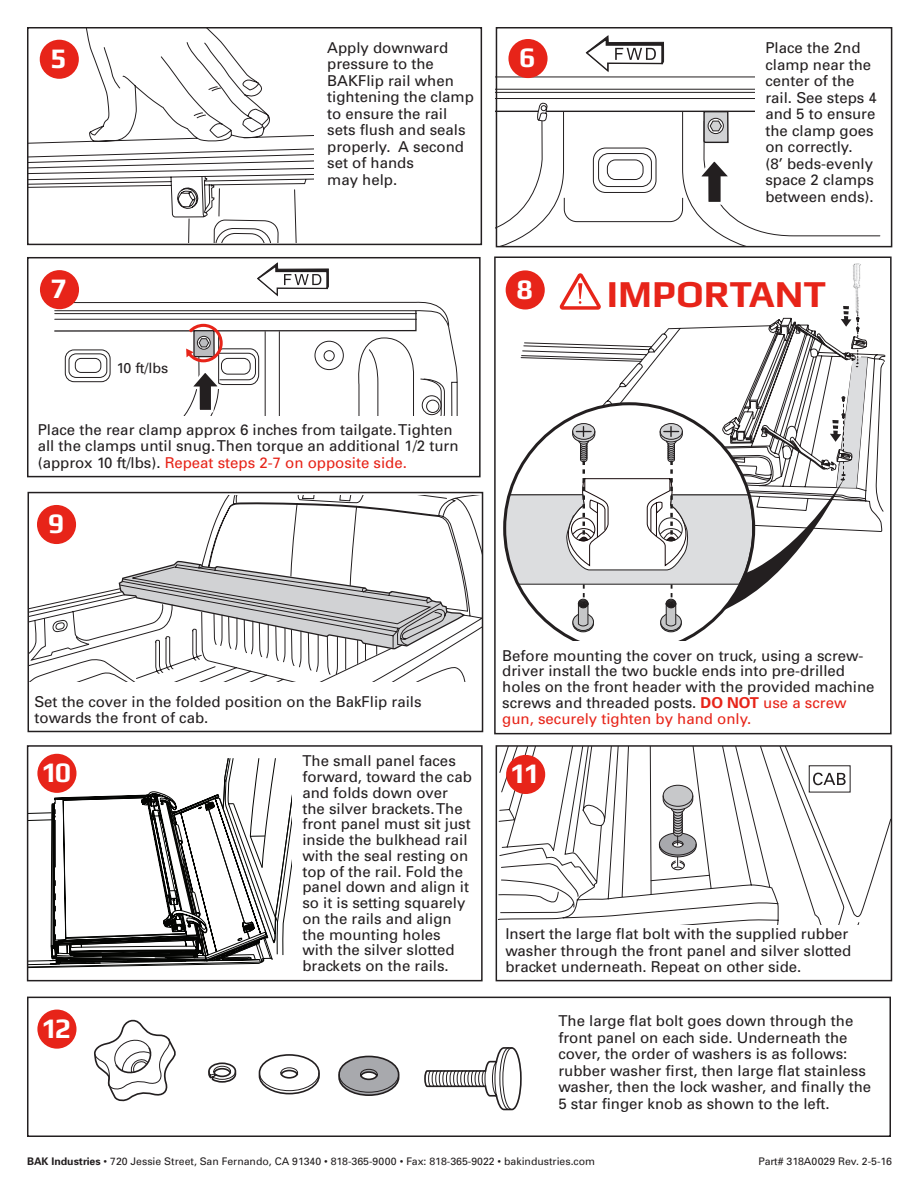
<style>
.page{position:relative;width:918px;height:1188px;background:#fff}
.page>*{position:absolute;margin:0;border:0;box-sizing:border-box;transform-origin:0 0}
.t1{font:700 38.25px "Play";color:#e72419}
.t2{font:700 28.35px "Play";color:#fff}
.t3{font:15px/16.5px "Univers";color:#231f20}
.t4{font:14.25px "Univers";letter-spacing:-.01em;color:#231f20}
.t5{font:10.5px "Univers";color:#231f20}
.s1{color:#e72419}
.s2{font-weight:700;color:#e72419}
.s3{font-weight:700}
</style>
<div class="page">
<svg style="left:30px;top:30px;width:283px;height:212px"></svg>
<svg style="left:193px;top:86px;width:28px;height:33px"></svg>
<svg style="left:220px;top:495px;width:260px;height:14px"></svg>
<svg style="left:31px;top:509px;width:449px;height:172px"></svg>
<svg style="left:30px;top:768px;width:262px;height:200px"></svg>
<svg style="left:338px;top:1055px;width:62px;height:41px"></svg>
<svg style="left:258px;top:1054px;width:62px;height:41px"></svg>
<svg style="left:208px;top:1062px;width:29px;height:21px"></svg>
<svg style="left:94px;top:1019px;width:82px;height:83px"></svg>
<svg style="left:424px;top:1047px;width:98px;height:64px"></svg>
<hr style="left:496px;top:98px;width:384px;height:1px;background:#231f20">
<hr style="left:496px;top:92px;width:384px;height:1px;background:#231f20">
<hr style="left:496px;top:89px;width:384px;height:1px;background:#231f20">
<hr style="left:496px;top:77px;width:384px;height:1px;background:#231f20">
<svg style="left:499px;top:110px;width:37px;height:1px"></svg>
<svg style="left:536px;top:103px;width:219px;height:8px"></svg>
<svg style="left:703px;top:110px;width:26px;height:1px"></svg>
<svg style="left:499px;top:111px;width:382px;height:133px"></svg>
<svg style="left:564px;top:147px;width:119px;height:75px"></svg>
<svg style="left:692px;top:155px;width:45px;height:51px"></svg>
<svg style="left:585px;top:35px;width:79px;height:37px"></svg>
<svg style="left:54px;top:301px;width:388px;height:8px"></svg>
<svg style="left:257px;top:263px;width:72px;height:34px"></svg>
<svg style="left:54px;top:309px;width:403px;height:107px"></svg>
<svg style="left:868px;top:353px;width:18px;height:179px"></svg>
<img style="left:853px;top:264px;width:8px;height:9px">
<svg style="left:499px;top:748px;width:390px;height:177px"></svg>
<svg style="left:813px;top:773px;width:33px;height:12px"></svg>
<svg style="left:651px;top:784px;width:59px;height:97px"></svg>
<div style="left:508px;top:39px;width:40px;height:39px;background:#e72419;border-radius:50%"></div>
<div style="left:40px;top:40px;width:39px;height:39px;background:#e72419;border-radius:50%"></div>
<div style="left:37px;top:505px;width:39px;height:39px;background:#e72419;border-radius:50%"></div>
<div style="left:506px;top:755px;width:39px;height:39px;background:#e72419;border-radius:50%"></div>
<div style="left:37px;top:754px;width:40px;height:39px;background:#e72419;border-radius:50%"></div>
<div style="left:37px;top:1010px;width:40px;height:39px;background:#e72419;border-radius:50%"></div>
<div style="left:40px;top:270px;width:39px;height:39px;background:#e72419;border-radius:50%"></div>
<div style="left:756px;top:61px;width:162px;height:66px;background:#fff"></div>
<svg style="left:506px;top:270px;width:39px;height:40px"></svg>
<svg style="left:504px;top:273px;width:364px;height:367px"></svg>
<div style="left:496px;top:27px;width:396px;height:220px;border:2px solid #231f20"></div>
<div style="left:27px;top:27px;width:455px;height:218px;border:2px solid #231f20"></div>
<div style="left:28px;top:492px;width:455px;height:240px;border:2px solid #231f20"></div>
<div style="left:496px;top:745px;width:396px;height:236px;border:2px solid #231f20"></div>
<div style="left:27px;top:745px;width:456px;height:236px;border:2px solid #231f20"></div>
<div style="left:27px;top:997px;width:864px;height:140px;border:2px solid #231f20"></div>
<div style="left:27px;top:257px;width:454px;height:220px;border:2px solid #231f20"></div>
<div style="left:494px;top:256px;width:398px;height:478px;border:2px solid #231f20"></div>
<p class="t2" style="left:51px;top:41px;width:18px">5</p>
<p class="t3" style="left:327px;top:39px;width:148px">Apply downward pressure to the<br>BAKFlip rail when tightening the clamp to ensure the rail sets flush and seals properly. A second set of hands<br>may help.</p>
<p class="t2" style="left:51px;top:272px;width:18px">7</p>
<p class="t4" style="left:116px;top:359px;width:53px">10 ft/lbs</p>
<p class="t3" style="left:38px;top:421px;width:422px">Place the rear clamp approx 6 inches from tailgate. Tighten all the clamps until snug. Then torque an additional 1/2 turn (approx 10 ft/lbs). <span class="s1">Repeat steps 2-7 on opposite side.</span></p>
<p class="t2" style="left:48px;top:507px;width:18px">9</p>
<p class="t2" style="left:519px;top:41px;width:18px">6</p>
<p class="t2" style="left:516px;top:272px;width:18px">8</p>
<p class="t3" style="left:765px;top:39px;width:113px">Place the 2nd clamp near the center of the rail. See steps 4 and 5 to ensure the clamp goes on correctly.<br>(8’ beds-evenly space 2 clamps between ends).</p>
<p class="t1" style="left:607px;top:272px;width:221px">IMPORTANT</p>
<p class="t3" style="left:35px;top:693px;width:389px">Set the cover in the folded position on the BakFlip rails towards the front of cab.</p>
<p class="t2" style="left:41px;top:755px;width:32px">10</p>
<p class="t3" style="left:302px;top:753px;width:171px;line-height:15.8px">The small panel faces forward, toward the cab and folds down over the silver brackets. The front panel must sit just inside the bulkhead rail with the seal resting on top of the rail. Fold the panel down and align it so it is setting squarely on the rails and align the mounting holes with the silver slotted brackets on the rails.</p>
<p class="t2" style="left:41px;top:1011px;width:32px">12</p>
<p class="t3" style="left:502px;top:647px;width:374px;line-height:15.8px">Before mounting the cover on truck, using a screw&shy;driver install the two buckle ends into pre-drilled holes on the front header with the provided machine screws and threaded posts. <span class="s2">DO NOT</span> <span class="s1">use a screw gun, securely tighten by hand only.</span></p>
<p class="t2" style="left:510px;top:757px;width:32px">11</p>
<p class="t3" style="left:505px;top:925px;width:348px">Insert the large flat bolt with the supplied rubber washer through the front panel and silver slotted bracket underneath. Repeat on other side.</p>
<p class="t3" style="left:558px;top:1013px;width:314px">The large flat bolt goes down through the front panel on each side. Underneath the cover, the order of washers is as follows: rubber washer first, then large flat stainless washer, then the lock washer, and finally the 5 star finger knob as shown to the left.</p>
<p class="t5" style="left:27px;top:1155px;width:570px"><span class="s3">BAK Industries</span> • 720 Jessie Street, San Fernando, CA 91340 • 818-365-9000 • Fax: 818-365-9022 • bakindustries.com</p>
<p class="t5" style="left:759px;top:1154px;width:135px">Part# 318A0029 Rev. 2-5-16</p>
</div>
